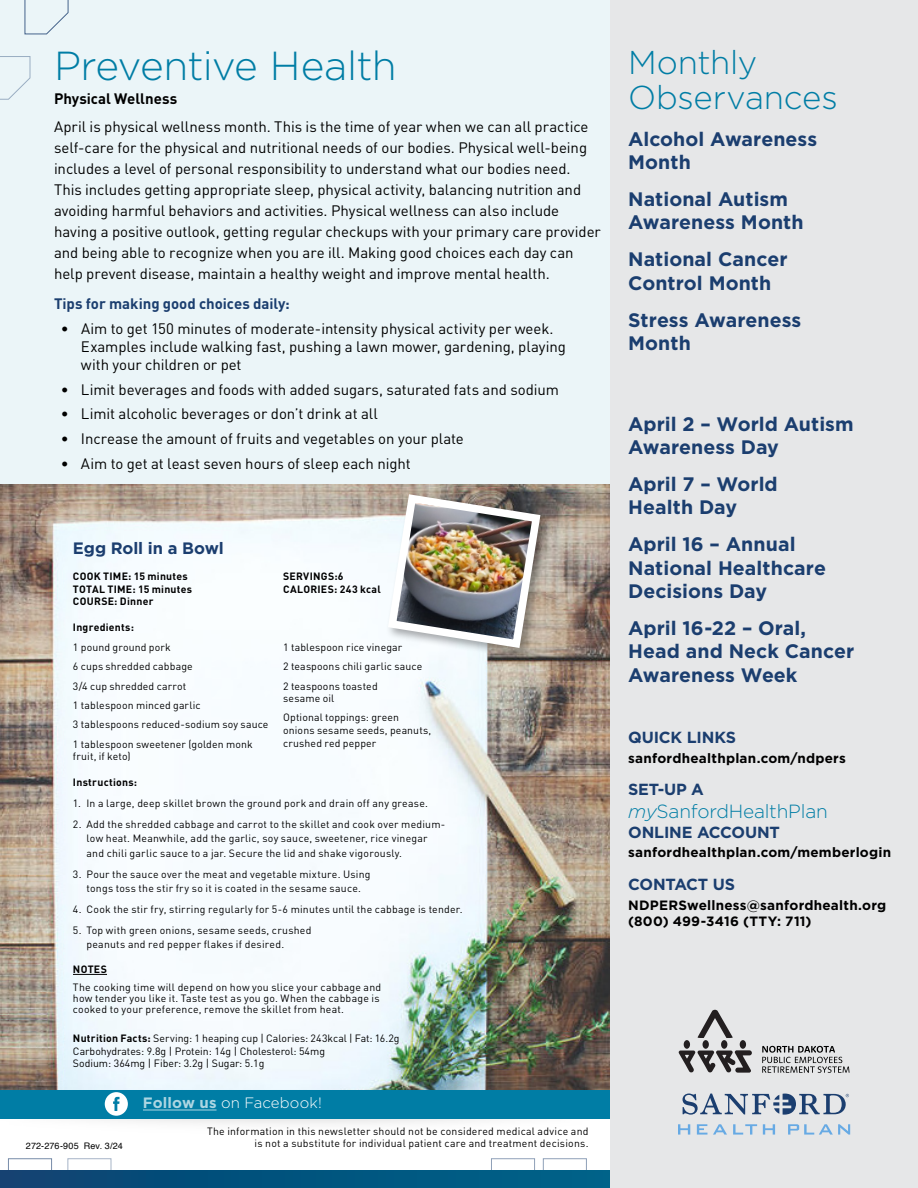
<style>
.page{position:relative;width:918px;height:1188px;background:#fff}
.page>*{position:absolute;margin:0;border:0;box-sizing:border-box;transform-origin:0 0}
.t1{font:300 40.5px "Gotham";letter-spacing:-.02em;color:#007da5}
.t2{font:300 33px/34.5px "Gotham";letter-spacing:-.005em;color:#007da5}
.t3{font:700 19.5px/23.4px "Gotham";letter-spacing:.005em;color:#1b3e6f}
.t4{font:300 19.05px "Gotham";letter-spacing:-.01em;color:#007da5}
.t5{font:700 16.5px "Gotham";letter-spacing:-.005em;color:#1b3e6f}
.t6{font:700 16.05px "Gotham";letter-spacing:-.01em;color:#1b3e6f}
.t7{font:15px/21px "DINOT";letter-spacing:-.005em;color:#000}
.t8{font:700 15px "DINOT";color:#1b3e6f}
.t9{font:300 15px "Gotham";letter-spacing:.01em;color:#fff}
.t10{font:700 15px "DINOT";color:#000}
.t11{font:700 13.5px/16.2px "Gotham";letter-spacing:.015em;color:#000}
.t12{font:10.5px/19.4px "DINOT";letter-spacing:.02em;color:#000}
.t13{font:10.5px/12.6px "DINOT";color:#000}
.t14{font:700 10.5px/12.6px "DINOT";letter-spacing:.025em;color:#000}
.t15{font:9px "Helvetica";letter-spacing:.015em;color:#000}
.s1{font-weight:700}
.s2{font-weight:700;color:#add6e2}
.s3{font-style:italic}
</style>
<div class="page">
<div style="left:0;top:0;width:637px;height:726px;background:#ebf5f8"></div>
<svg style="left:24px;top:0;width:45px;height:35px"></svg>
<svg style="left:0;top:56px;width:31px;height:44px"></svg>
<img style="left:8px;top:1119px;width:579px;height:51px">
<div style="left:0;top:1089px;width:610px;height:30px;background:#007da5"></div>
<hr style="left:143px;top:1110px;width:74px;height:1px;background:#add6e2">
<div style="left:105px;top:1092px;width:23px;height:24px;background:#fff;border-radius:50%"></div>
<svg style="left:113px;top:1097px;width:7px;height:14px"></svg>
<img style="left:0;top:485px;width:610px;height:604px">
<hr style="left:73px;top:974px;width:34px;height:1px;background:#000">
<svg style="left:0;top:1170px;width:610px;height:18px;background:#03537d"></svg>
<div style="left:610px;top:0;width:308px;height:1188px;background:#e6e7e8"></div>
<div style="left:386px;top:492px;width:166px;height:168px;background:#000;opacity:.34"></div>
<img style="left:384px;top:490px;width:161px;height:162px">
<svg style="left:678px;top:1124px;width:12px;height:11px"></svg>
<svg style="left:697px;top:1124px;width:10px;height:11px"></svg>
<svg style="left:713px;top:1124px;width:14px;height:11px"></svg>
<svg style="left:733px;top:1124px;width:24px;height:11px"></svg>
<svg style="left:763px;top:1124px;width:12px;height:11px"></svg>
<svg style="left:788px;top:1124px;width:62px;height:11px"></svg>
<svg style="left:683px;top:1094px;width:166px;height:21px"></svg>
<div style="left:703px;top:1040px;width:6px;height:9px;background:#231f20;border-radius:50%"></div>
<div style="left:721px;top:1040px;width:6px;height:9px;background:#231f20;border-radius:50%"></div>
<div style="left:684px;top:1040px;width:6px;height:9px;background:#231f20;border-radius:50%"></div>
<div style="left:740px;top:1040px;width:6px;height:9px;background:#231f20;border-radius:50%"></div>
<svg style="left:679px;top:1050px;width:73px;height:23px"></svg>
<svg style="left:697px;top:1010px;width:36px;height:28px"></svg>
<svg style="left:762px;top:1046px;width:88px;height:27px"></svg>
<h1 class="t1" style="left:54px;top:40px;width:344px">Preventive Health</h1>
<h3 class="t10" style="left:54px;top:89px;width:125px">Physical Wellness</h3>
<p class="t7" style="left:54px;top:116px;width:548px">April is physical wellness month. This is the time of year when we can all practice self-care for the physical and nutritional needs of our bodies. Physical well-being includes a level of personal responsibility to understand what our bodies need.<br>This includes getting appropriate sleep, physical activity, balancing nutrition and avoiding harmful behaviors and activities. Physical wellness can also include having a positive outlook, getting regular checkups with your primary care provider and being able to recognize when you are ill. Making good choices each day can help prevent disease, maintain a healthy weight and improve mental health.</p>
<h3 class="t8" style="left:54px;top:294px;width:237px">Tips for making good choices daily:</h3>
<h3 class="t7" style="left:81px;top:319px;width:487px;line-height:18px;text-indent:-20px">• Aim to get 150 minutes of moderate-intensity physical activity per week.<br>Examples include walking fast, pushing a lawn mower, gardening, playing with your children or pet</h3>
<h3 class="t7" style="left:61px;top:378px;width:500px">• Limit beverages and foods with added sugars, saturated fats and sodium</h3>
<h3 class="t7" style="left:61px;top:403px;width:318px">• Limit alcoholic beverages or don’t drink at all</h3>
<h3 class="t7" style="left:61px;top:428px;width:405px">• Increase the amount of fruits and vegetables on your plate</h3>
<h3 class="t7" style="left:61px;top:453px;width:351px">• Aim to get at least seven hours of sleep each night</h3>
<h3 class="t5" style="left:73px;top:537px;width:152px">Egg Roll in a Bowl</h3>
<p class="t14" style="left:73px;top:570px;width:121px">COOK TIME: 15 minutes<br>TOTAL TIME: 15 minutes<br>COURSE: Dinner</p>
<p class="t14" style="left:283px;top:570px;width:99px">SERVINGS:6<br>CALORIES: 243 kcal</p>
<p class="t14" style="left:73px;top:621px;width:62px">Ingredients:</p>
<p class="t12" style="left:73px;top:637px;width:197px">1 pound ground pork<br>6 cups shredded cabbage<br>3/4 cup shredded carrot<br>1 tablespoon minced garlic<br>3 tablespoons reduced-sodium soy sauce<br>1 tablespoon sweetener (golden monk</p>
<p class="t12" style="left:73px;top:747px;width:59px">fruit, if keto)</p>
<p class="t12" style="left:283px;top:637px;width:141px">1 tablespoon rice vinegar<br>2 teaspoons chili garlic sauce<br>2 teaspoons toasted</p>
<p class="t12" style="left:283px;top:688px;width:117px">sesame oil<br>Optional toppings: green</p>
<p class="t12" style="left:283px;top:724px;width:150px;line-height:12.6px">onions sesame seeds, peanuts, crushed red pepper</p>
<p class="t14" style="left:73px;top:776px;width:66px">Instructions:</p>
<p class="t12" style="left:73px;top:794px;width:357px">1. In a large, deep skillet brown the ground pork and drain off any grease.</p>
<p class="t12" style="left:86px;top:817px;width:360px;line-height:14.2px;text-indent:-14px">2. Add the shredded cabbage and carrot to the skillet and cook over medium&shy;low heat. Meanwhile, add the garlic, soy sauce, sweetener, rice vinegar and chili garlic sauce to a jar. Secure the lid and shake vigorously.</p>
<p class="t12" style="left:73px;top:867px;width:299px;line-height:14.2px;text-align:center">3. Pour the sauce over the meat and vegetable mixture. Using tongs toss the stir fry so it is coated in the sesame sauce.</p>
<p class="t12" style="left:73px;top:899px;width:391px">4. Cook the stir fry, stirring regularly for 5-6 minutes until the cabbage is tender.</p>
<p class="t12" style="left:86px;top:923px;width:226px;line-height:14.2px;text-indent:-14px">5. Top with green onions, sesame seeds, crushed peanuts and red pepper flakes if desired.</p>
<p class="t14" style="left:73px;top:963px;width:36px">NOTES</p>
<p class="t12" style="left:73px;top:981px;width:310px;line-height:11.2px">The cooking time will depend on how you slice your cabbage and how tender you like it. Taste test as you go. When the cabbage is cooked to your preference, remove the skillet from heat.</p>
<p class="t13" style="left:73px;top:1032px;width:328px"><span class="s1">Nutrition Facts:</span> Serving: 1 heaping cup | Calories: 243kcal | Fat: 16.2g<br>Carbohydrates: 9.8g | Protein: 14g | Cholesterol: 54mg<br>Sodium: 364mg | Fiber: 3.2g | Sugar: 5.1g</p>
<p class="t15" style="left:26px;top:1139px;width:98px">272-276-905 Rev. 3/24</p>
<h3 class="t9" style="left:143px;top:1094px;width:180px"><span class="s2">Follow us</span> on Facebook!</h3>
<p class="t12" style="left:207px;top:1124px;width:383px;line-height:12.6px;text-align:right">The information in this newsletter should not be considered medical advice and is not a substitute for individual patient care and treatment decisions.</p>
<h2 class="t2" style="left:628px;top:45px;width:211px">Monthly<br>Observances</h2>
<h3 class="t3" style="left:628px;top:127px;width:190px">Alcohol Awareness<br>Month</h3>
<h3 class="t3" style="left:628px;top:187px;width:177px">National Autism<br>Awareness Month</h3>
<h3 class="t3" style="left:628px;top:248px;width:161px">National Cancer<br>Control Month</h3>
<h3 class="t3" style="left:628px;top:308px;width:175px">Stress Awareness<br>Month</h3>
<h3 class="t3" style="left:628px;top:412px;width:227px">April 2 – World Autism<br>Awareness Day</h3>
<h3 class="t3" style="left:628px;top:472px;width:151px">April 7 – World<br>Health Day</h3>
<h3 class="t3" style="left:628px;top:533px;width:199px">April 16 – Annual<br>National Healthcare<br>Decisions Day</h3>
<h3 class="t3" style="left:628px;top:616px;width:228px">April 16-22 – Oral,<br>Head and Neck Cancer<br>Awareness Week</h3>
<h3 class="t6" style="left:628px;top:727px;width:109px">QUICK LINKS</h3>
<p class="t11" style="left:628px;top:750px;width:219px">sanfordhealthplan.com/ndpers</p>
<h3 class="t6" style="left:628px;top:779px;width:77px">SET-UP A</h3>
<h3 class="t4" style="left:628px;top:799px;width:201px"><span class="s3">my</span>SanfordHealthPlan</h3>
<h3 class="t6" style="left:628px;top:821px;width:153px">ONLINE ACCOUNT</h3>
<p class="t11" style="left:628px;top:844px;width:264px">sanfordhealthplan.com/memberlogin</p>
<h3 class="t6" style="left:628px;top:874px;width:108px">CONTACT US</h3>
<p class="t11" style="left:628px;top:897px;width:260px">NDPERSwellness@sanfordhealth.org (800) 499-3416 (TTY: 711)</p>
</div>
